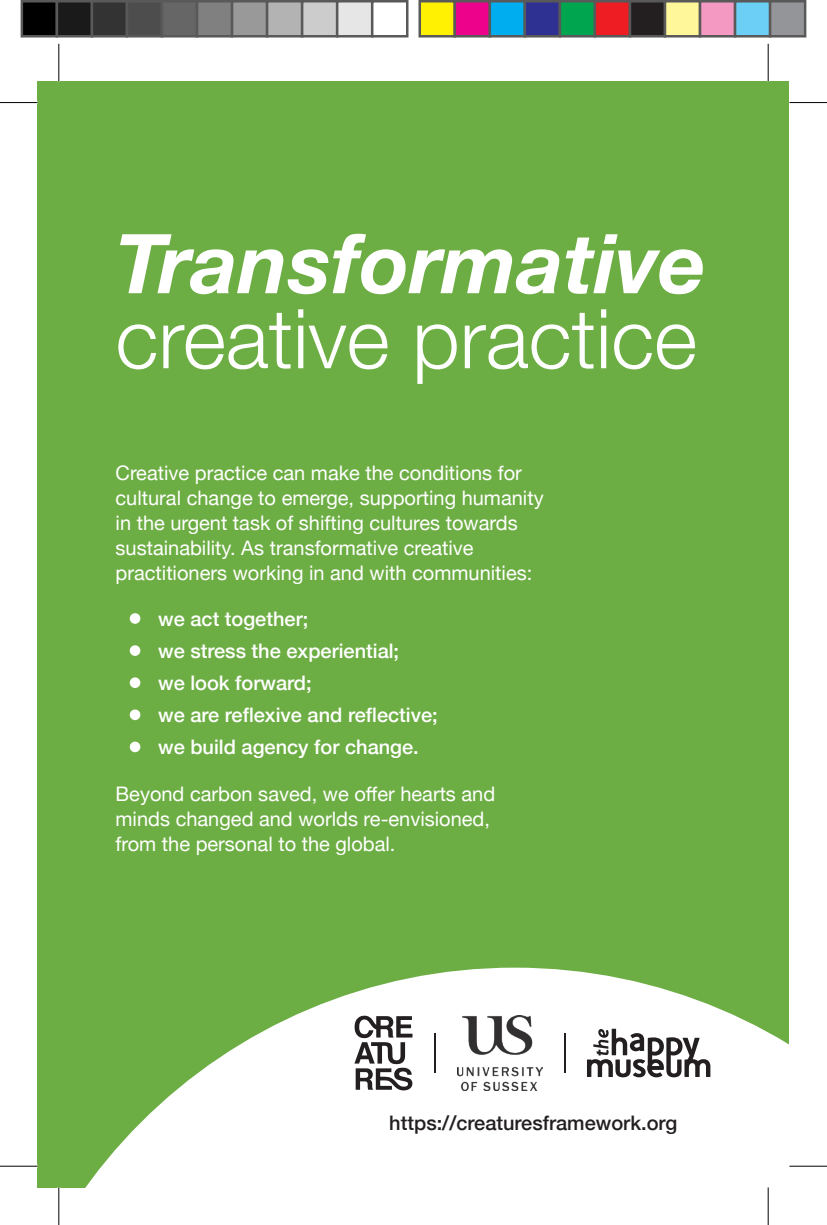
<style>
.page{position:relative;width:827px;height:1225px;background:#fff}
.page>*{position:absolute;margin:0;border:0;box-sizing:border-box;transform-origin:0 0}
.t1{font:300 82.5px "Helvetica Neue";color:#fff}
.t2{font:italic 700 82.5px "Helvetica Neue";color:#fff}
.t3{font:20px/25px "Helvetica Neue";color:#fff}
.t4{font:500 20px "Helvetica Neue";color:#fff}
.t5{font:500 20px "Helvetica Neue";color:#231f20}
</style>
<div class="page">
<div style="left:38px;top:81px;width:751px;height:1106px;background:#6dae44"></div>
<div style="left:130px;top:613px;width:10px;height:10px;background:#fff;border-radius:50%"></div>
<div style="left:130px;top:645px;width:10px;height:11px;background:#fff;border-radius:50%"></div>
<div style="left:130px;top:677px;width:10px;height:11px;background:#fff;border-radius:50%"></div>
<div style="left:130px;top:709px;width:10px;height:11px;background:#fff;border-radius:50%"></div>
<div style="left:130px;top:741px;width:10px;height:11px;background:#fff;border-radius:50%"></div>
<svg style="left:86px;top:967px;width:703px;height:220px;fill:#fff"></svg>
<img style="left:457px;top:1015px;width:85px;height:75px">
<svg style="left:586px;top:1028px;width:124px;height:49px;background:#a9a7a8"></svg>
<hr style="left:434px;top:1033px;width:1px;height:39px;background:#231f20">
<hr style="left:563px;top:1033px;width:2px;height:39px;background:#231f20">
<svg style="left:354px;top:1015px;width:58px;height:75px;background:#9c9a9a"></svg>
<hr style="left:0;top:102px;width:38px;height:1px;background:#000">
<hr style="left:789px;top:102px;width:37px;height:1px;background:#000">
<hr style="left:0;top:1165px;width:38px;height:1px;background:#000">
<hr style="left:789px;top:1165px;width:37px;height:1px;background:#000">
<hr style="left:58px;top:44px;width:1px;height:37px;background:#000">
<hr style="left:58px;top:1187px;width:1px;height:37px;background:#000">
<hr style="left:767px;top:44px;width:1px;height:37px;background:#000">
<hr style="left:767px;top:1187px;width:1px;height:37px;background:#000">
<div style="left:22px;top:1px;width:35px;height:35px;background:#000"></div>
<div style="left:21px;top:0;width:37px;height:38px;border:2px solid #595959"></div>
<div style="left:57px;top:1px;width:35px;height:35px;background:#1a1a1a"></div>
<div style="left:56px;top:0;width:37px;height:38px;border:2px solid #595959"></div>
<div style="left:92px;top:1px;width:35px;height:35px;background:#333"></div>
<div style="left:91px;top:0;width:37px;height:38px;border:2px solid #595959"></div>
<div style="left:127px;top:1px;width:35px;height:35px;background:#4d4d4d"></div>
<div style="left:126px;top:0;width:37px;height:38px;border:2px solid #595959"></div>
<div style="left:162px;top:1px;width:35px;height:35px;background:#666"></div>
<div style="left:161px;top:0;width:37px;height:38px;border:2px solid #595959"></div>
<div style="left:197px;top:1px;width:35px;height:35px;background:#808080"></div>
<div style="left:196px;top:0;width:37px;height:38px;border:2px solid #595959"></div>
<div style="left:232px;top:1px;width:35px;height:35px;background:#999"></div>
<div style="left:231px;top:0;width:37px;height:38px;border:2px solid #595959"></div>
<div style="left:267px;top:1px;width:35px;height:35px;background:#b3b3b3"></div>
<div style="left:266px;top:0;width:37px;height:38px;border:2px solid #595959"></div>
<div style="left:302px;top:1px;width:35px;height:35px;background:#ccc"></div>
<div style="left:301px;top:0;width:37px;height:38px;border:2px solid #595959"></div>
<div style="left:337px;top:1px;width:35px;height:35px;background:#e6e6e6"></div>
<div style="left:336px;top:0;width:37px;height:38px;border:2px solid #595959"></div>
<div style="left:371px;top:0;width:37px;height:38px;border:2px solid #595959"></div>
<div style="left:419px;top:1px;width:35px;height:35px;background:#fff101"></div>
<div style="left:418px;top:0;width:38px;height:38px;border:2px solid #595959"></div>
<div style="left:454px;top:1px;width:35px;height:35px;background:#ed028c"></div>
<div style="left:453px;top:0;width:38px;height:38px;border:2px solid #595959"></div>
<div style="left:489px;top:1px;width:35px;height:35px;background:#00aeef"></div>
<div style="left:488px;top:0;width:38px;height:38px;border:2px solid #595959"></div>
<div style="left:524px;top:1px;width:35px;height:35px;background:#2e3092"></div>
<div style="left:523px;top:0;width:38px;height:38px;border:2px solid #595959"></div>
<div style="left:559px;top:1px;width:35px;height:35px;background:#00a54f"></div>
<div style="left:558px;top:0;width:38px;height:38px;border:2px solid #595959"></div>
<div style="left:594px;top:1px;width:35px;height:35px;background:#ee1d23"></div>
<div style="left:593px;top:0;width:38px;height:38px;border:2px solid #595959"></div>
<div style="left:629px;top:1px;width:35px;height:35px;background:#231f20"></div>
<div style="left:628px;top:0;width:38px;height:38px;border:2px solid #595959"></div>
<div style="left:664px;top:1px;width:35px;height:35px;background:#fff79a"></div>
<div style="left:663px;top:0;width:38px;height:38px;border:2px solid #595959"></div>
<div style="left:699px;top:1px;width:35px;height:35px;background:#f499c2"></div>
<div style="left:698px;top:0;width:38px;height:38px;border:2px solid #595959"></div>
<div style="left:734px;top:1px;width:35px;height:35px;background:#6bcff6"></div>
<div style="left:733px;top:0;width:38px;height:38px;border:2px solid #595959"></div>
<div style="left:769px;top:1px;width:35px;height:35px;background:#939598"></div>
<div style="left:768px;top:0;width:38px;height:38px;border:2px solid #595959"></div>
<p class="t2" style="left:115px;top:199px;width:591px">Transformative</p>
<p class="t1" style="left:115px;top:272px;width:582px">creative practice</p>
<p class="t3" style="left:115px;top:461px;width:429px">Creative practice can make the conditions for cultural change to emerge, supporting humanity in the urgent task of shifting cultures towards sustainability. As transformative creative practitioners working in and with communities:</p>
<p class="t4" style="left:158px;top:602px;width:152px">we act together;</p>
<p class="t4" style="left:158px;top:634px;width:242px">we stress the experiential;</p>
<p class="t4" style="left:158px;top:667px;width:155px">we look forward;</p>
<p class="t4" style="left:158px;top:699px;width:281px">we are reflexive and reflective;</p>
<p class="t4" style="left:158px;top:731px;width:262px">we build agency for change.</p>
<p class="t3" style="left:115px;top:782px;width:381px">Beyond carbon saved, we offer hearts and minds changed and worlds re-envisioned, from the personal to the global.</p>
<p class="t5" style="left:389px;top:1107px;width:289px">https://creaturesframework.org</p>
</div>
